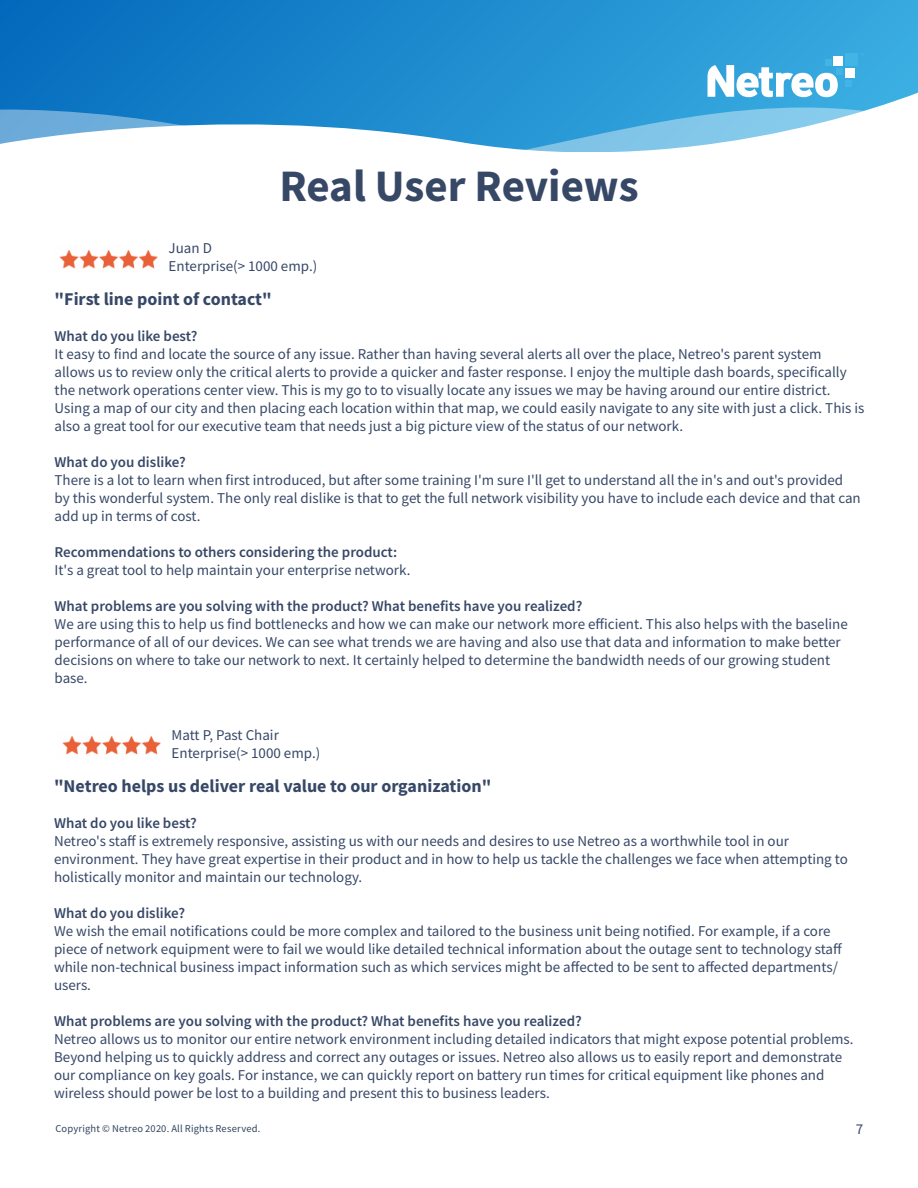
<style>
.page{position:relative;width:918px;height:1188px;background:#fff}
.page>*{position:absolute;margin:0;border:0;box-sizing:border-box;transform-origin:0 0}
.t1{font:700 45px "Source Sans Pro";letter-spacing:-.005em;color:#374867}
.t2{font:700 18px "Source Sans Pro";color:#374867}
.t3{font:15px/18px "Source Sans Pro";color:#374867}
.t4{font:600 15px "Source Sans Pro";color:#374867}
.p{font:10.5px "Source Sans Pro";letter-spacing:.02em;color:#31445d}
</style>
<div class="page">
<div style="left:0;top:0;width:918px;height:152px;background:linear-gradient(to right,#046bbd,#39ace1)"></div>
<svg style="left:0;top:87px;width:918px;height:65px"></svg>
<div style="left:837px;top:68px;width:6px;height:7px;background:#41b6e6"></div>
<div style="left:845px;top:53px;width:13px;height:13px;background:#41b6e6"></div>
<div style="left:845px;top:80px;width:7px;height:6px;background:#41b6e6"></div>
<div style="left:845px;top:68px;width:10px;height:10px;background:#fff"></div>
<div style="left:834px;top:56px;width:9px;height:10px;background:#fff"></div>
<svg style="left:708px;top:60px;width:130px;height:37px"></svg>
<img style="left:59px;top:249px;width:99px;height:20px">
<img style="left:62px;top:735px;width:99px;height:20px">
<p class="t1" style="left:279px;top:155px;width:361px">Real User Reviews</p>
<p class="t3" style="left:169px;top:239px;width:45px">Juan D</p>
<p class="t3" style="left:169px;top:257px;width:150px">Enterprise(&gt; 1000 emp.)</p>
<p class="t2" style="left:55px;top:287px;width:219px">"First line point of contact"</p>
<p class="t4" style="left:55px;top:327px;width:144px">What do you like best?</p>
<p class="t3" style="left:55px;top:345px;width:811px">It easy to find and locate the source of any issue. Rather than having several alerts all over the place, Netreo's parent system allows us to review only the critical alerts to provide a quicker and faster response. I enjoy the multiple dash boards, specifically the network operations center view. This is my go to to visually locate any issues we may be having around our entire district.<br>Using a map of our city and then placing each location within that map, we could easily navigate to any site with just a click. This is also a great tool for our executive team that needs just a big picture view of the status of our network.</p>
<p class="t4" style="left:55px;top:453px;width:133px">What do you dislike?</p>
<p class="t3" style="left:55px;top:471px;width:808px">There is a lot to learn when first introduced, but after some training I'm sure I'll get to understand all the in's and out's provided by this wonderful system. The only real dislike is that to get the full network visibility you have to include each device and that can add up in terms of cost.</p>
<p class="t4" style="left:55px;top:543px;width:344px">Recommendations to others considering the product:</p>
<p class="t3" style="left:55px;top:561px;width:357px">It's a great tool to help maintain your enterprise network.</p>
<p class="t4" style="left:55px;top:597px;width:529px">What problems are you solving with the product? What benefits have you realized?</p>
<p class="t3" style="left:55px;top:615px;width:795px">We are using this to help us find bottlenecks and how we can make our network more efficient. This also helps with the baseline performance of all of our devices. We can see what trends we are having and also use that data and information to make better decisions on where to take our network to next. It certainly helped to determine the bandwidth needs of our growing student base.</p>
<p class="t3" style="left:172px;top:725px;width:109px">Matt P, Past Chair</p>
<p class="t3" style="left:172px;top:743px;width:150px">Enterprise(&gt; 1000 emp.)</p>
<p class="t2" style="left:54px;top:774px;width:439px">"Netreo helps us deliver real value to our organization"</p>
<p class="t4" style="left:54px;top:813px;width:144px">What do you like best?</p>
<p class="t3" style="left:54px;top:832px;width:795px">Netreo's staff is extremely responsive, assisting us with our needs and desires to use Netreo as a worthwhile tool in our environment. They have great expertise in their product and in how to help us tackle the challenges we face when attempting to holistically monitor and maintain our technology.</p>
<p class="t4" style="left:54px;top:903px;width:133px">What do you dislike?</p>
<p class="t3" style="left:54px;top:922px;width:790px">We wish the email notifications could be more complex and tailored to the business unit being notified. For example, if a core piece of network equipment were to fail we would like detailed technical information about the outage sent to technology staff while non-technical business impact information such as which services might be affected to be sent to affected departments/ users.</p>
<p class="t4" style="left:54px;top:1011px;width:529px">What problems are you solving with the product? What benefits have you realized?</p>
<p class="t3" style="left:54px;top:1030px;width:801px">Netreo allows us to monitor our entire network environment including detailed indicators that might expose potential problems.<br>Beyond helping us to quickly address and correct any outages or issues. Netreo also allows us to easily report and demonstrate our compliance on key goals. For instance, we can quickly report on battery run times for critical equipment like phones and wireless should power be lost to a building and present this to business leaders.</p>
<p class="p" style="left:55px;top:1122px;width:207px">Copyright © Netreo 2020. All Rights Reserved.</p>
<p class="t3" style="left:856px;top:1120px;width:9px">7</p>
</div>
